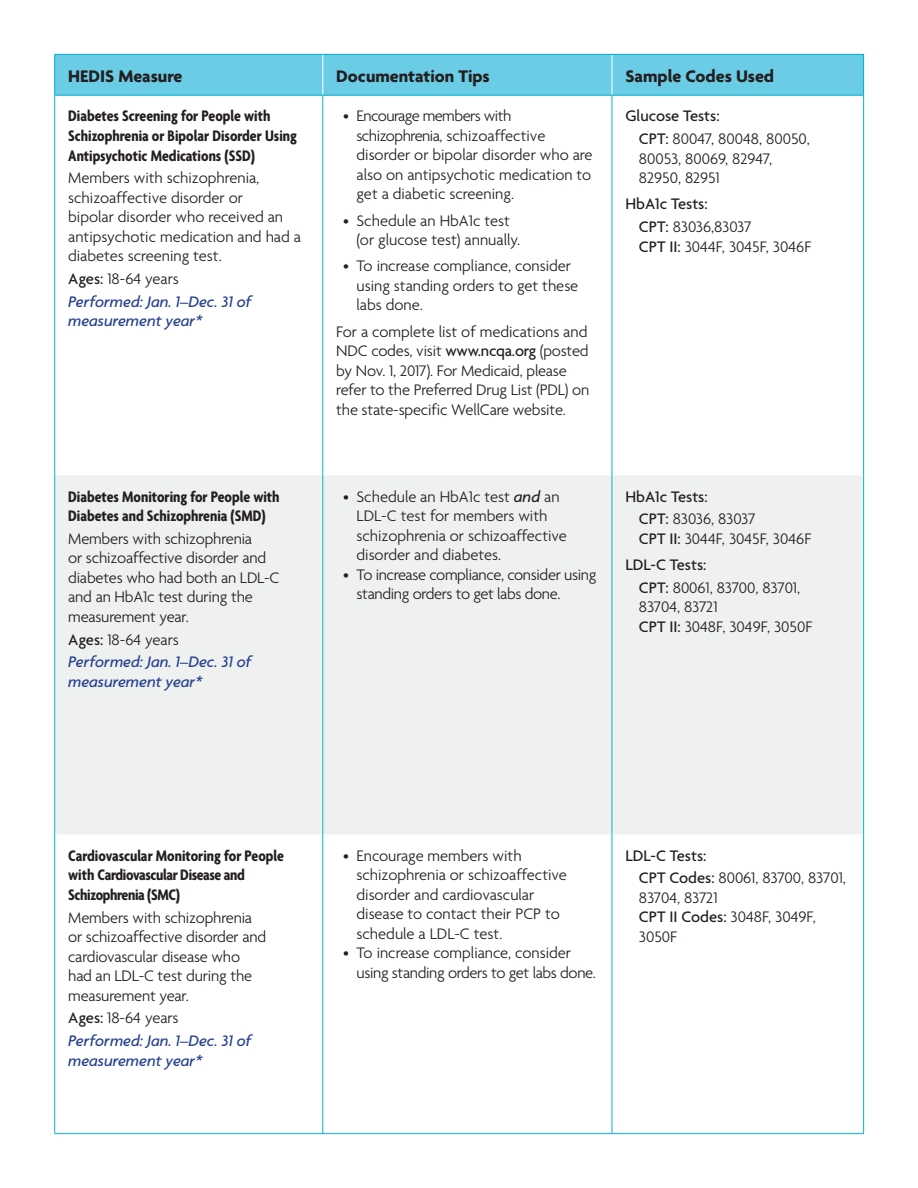
<style>
.page{position:relative;width:918px;height:1188px;background:#fff}
.page>*{position:absolute;margin:0;border:0;box-sizing:border-box;transform-origin:0 0}
.t1{font:700 18.15px "Agenda";color:#231f20}
.t2{font:300 16.5px/19.5px "Agenda";letter-spacing:-.005em;color:#231f20}
.t3{font:italic 500 16.5px/22.8px "Agenda";color:#25408e}
.t4{font:700 condensed 16.5px/19.5px "Agenda";color:#231f20}
.t5{font:500 16.5px/22.8px "Agenda";color:#231f20}
.t6{font:700 condensed 16.5px/19.5px "Agenda";letter-spacing:-.02em;color:#231f20}
.s1{font-style:normal;color:#231f20}
.s2{font-weight:300;font-style:normal;color:#231f20}
.s3{font-weight:500}
.s4{font-weight:300}
.s5{font-weight:500;font-style:italic}
</style>
<div class="page">
<div style="left:55px;top:55px;width:808px;height:40px;background:#6bcde5"></div>
<div style="left:55px;top:475px;width:808px;height:359px;background:#eff0f0"></div>
<hr style="left:322px;top:55px;width:1px;height:40px;background:#fff">
<hr style="left:612px;top:55px;width:1px;height:40px;background:#fff">
<hr style="left:54px;top:54px;width:269px;height:1px;background:#00abc7">
<hr style="left:54px;top:55px;width:1px;height:40px;background:#00abc7">
<hr style="left:323px;top:54px;width:541px;height:1px;background:#00abc7">
<hr style="left:863px;top:55px;width:1px;height:40px;background:#00abc7">
<hr style="left:54px;top:95px;width:810px;height:1px;background:#00abc7">
<hr style="left:54px;top:475px;width:1px;height:359px;background:#00b7d0">
<hr style="left:322px;top:475px;width:1px;height:359px;background:#00b7d0">
<hr style="left:612px;top:475px;width:1px;height:359px;background:#00b7d0">
<hr style="left:863px;top:475px;width:1px;height:359px;background:#00b7d0">
<hr style="left:54px;top:834px;width:1px;height:299px;background:#00b7d0">
<hr style="left:322px;top:834px;width:1px;height:299px;background:#00b7d0">
<hr style="left:612px;top:834px;width:1px;height:299px;background:#00b7d0">
<hr style="left:863px;top:834px;width:1px;height:299px;background:#00b7d0">
<hr style="left:54px;top:96px;width:1px;height:379px;background:#00b7d0">
<hr style="left:322px;top:96px;width:1px;height:379px;background:#00b7d0">
<hr style="left:612px;top:96px;width:1px;height:379px;background:#00b7d0">
<hr style="left:863px;top:96px;width:1px;height:379px;background:#00b7d0">
<hr style="left:54px;top:1133px;width:810px;height:1px;background:#00b7d0">
<p class="t1" style="left:68px;top:65px;width:116px">HEDIS Measure</p>
<p class="t1" style="left:336px;top:65px;width:155px">Documentation Tips</p>
<p class="t1" style="left:625px;top:65px;width:150px">Sample Codes Used</p>
<p class="t4" style="left:68px;top:108px;width:230px">Diabetes Screening for People with<br>Schizophrenia or Bipolar Disorder Using<br>Antipsychotic Medications (SSD)</p>
<p class="t2" style="left:68px;top:170px;width:234px">Members with schizophrenia, schizoaffective disorder or<br>bipolar disorder who received an antipsychotic medication and had a diabetes screening test.</p>
<p class="t3" style="left:68px;top:267px;width:185px"><span class="s1">Ages:</span> <span class="s2">18-64 years<br></span>Performed: Jan. 1–Dec. 31 of</p>
<p class="t3" style="left:68px;top:309px;width:135px">measurement year*</p>
<p class="t2" style="left:639px;top:106px;width:172px;line-height:22.8px;text-indent:-13px"><span class="s3">Glucose Tests:<br>CPT:</span> 80047, 80048, 80050,</p>
<p class="t2" style="left:639px;top:150px;width:135px">80053, 80069, 82947,<br>82950, 82951</p>
<p class="t5" style="left:639px;top:194px;width:114px;text-indent:-13px">HbA1c Tests:<br>CPT: <span class="s4">83036,83037</span></p>
<p class="t2" style="left:639px;top:238px;width:174px"><span class="s3">CPT II:</span> 3044F, 3045F, 3046F</p>
<p class="t2" style="left:357px;top:108px;width:238px;text-indent:-13px">• Encourage members with schizophrenia, schizoaffective disorder or bipolar disorder who are also on antipsychotic medication to get a diabetic screening.</p>
<p class="t2" style="left:357px;top:212px;width:165px;text-indent:-13px">• Schedule an HbA1c test (or glucose test) annually.</p>
<p class="t2" style="left:357px;top:258px;width:223px;text-indent:-13px">• To increase compliance, consider using standing orders to get these labs done.</p>
<p class="t2" style="left:336px;top:323px;width:255px">For a complete list of medications and NDC codes, visit <span class="s3">www.ncqa.org</span> (posted by Nov. 1, 2017). For Medicaid, please refer to the Preferred Drug List (PDL) on the state-specific WellCare website.</p>
<p class="t4" style="left:68px;top:488px;width:213px">Diabetes Monitoring for People with<br>Diabetes and Schizophrenia (SMD)</p>
<p class="t2" style="left:68px;top:530px;width:213px">Members with schizophrenia<br>or schizoaffective disorder and diabetes who had both an LDL-C and an HbA1c test during the measurement year.</p>
<p class="t3" style="left:68px;top:628px;width:185px"><span class="s1">Ages:</span> <span class="s2">18-64 years<br></span>Performed: Jan. 1–Dec. 31 of</p>
<p class="t3" style="left:68px;top:670px;width:135px">measurement year*</p>
<p class="t2" style="left:357px;top:488px;width:212px;text-indent:-13px">• Schedule an HbA1c test <span class="s5">and</span> an<br>LDL-C test for members with schizophrenia or schizoaffective disorder and diabetes.</p>
<p class="t2" style="left:357px;top:566px;width:241px;text-indent:-13px">• To increase compliance, consider using standing orders to get labs done.</p>
<p class="t5" style="left:639px;top:486px;width:118px;text-indent:-13px">HbA1c Tests:<br>CPT: <span class="s4">83036, 83037</span></p>
<p class="t5" style="left:625px;top:527px;width:187px;line-height:26.2px;text-indent:13px">CPT II: <span class="s4">3044F, 3045F, 3046F<br></span>LDL-C Tests:</p>
<p class="t2" style="left:639px;top:579px;width:175px"><span class="s3">CPT:</span> 80061, 83700, 83701,<br>83704, 83721<br><span class="s3">CPT II:</span> 3048F, 3049F, 3050F</p>
<p class="t6" style="left:68px;top:847px;width:217px">Cardiovascular Monitoring for People with Cardiovascular Disease and<br>Schizophrenia (SMC)</p>
<p class="t2" style="left:68px;top:909px;width:200px">Members with schizophrenia or schizoaffective disorder and cardiovascular disease who had an LDL-C test during the measurement year.</p>
<p class="t3" style="left:68px;top:1006px;width:185px"><span class="s1">Ages:</span> <span class="s2">18-64 years<br></span>Performed: Jan. 1–Dec. 31 of</p>
<p class="t3" style="left:68px;top:1048px;width:135px">measurement year*</p>
<p class="t2" style="left:357px;top:847px;width:212px;text-indent:-13px">• Encourage members with schizophrenia or schizoaffective disorder and cardiovascular disease to contact their PCP to schedule a LDL-C test.</p>
<p class="t2" style="left:357px;top:944px;width:241px;text-indent:-13px">• To increase compliance, consider using standing orders to get labs done.</p>
<p class="t5" style="left:639px;top:845px;width:209px;text-indent:-13px">LDL-C Tests:<br>CPT Codes: <span class="s4">80061, 83700, 83701,</span></p>
<p class="t2" style="left:639px;top:889px;width:178px">83704, 83721<br><span class="s3">CPT II Codes:</span> 3048F, 3049F,<br>3050F</p>
</div>
